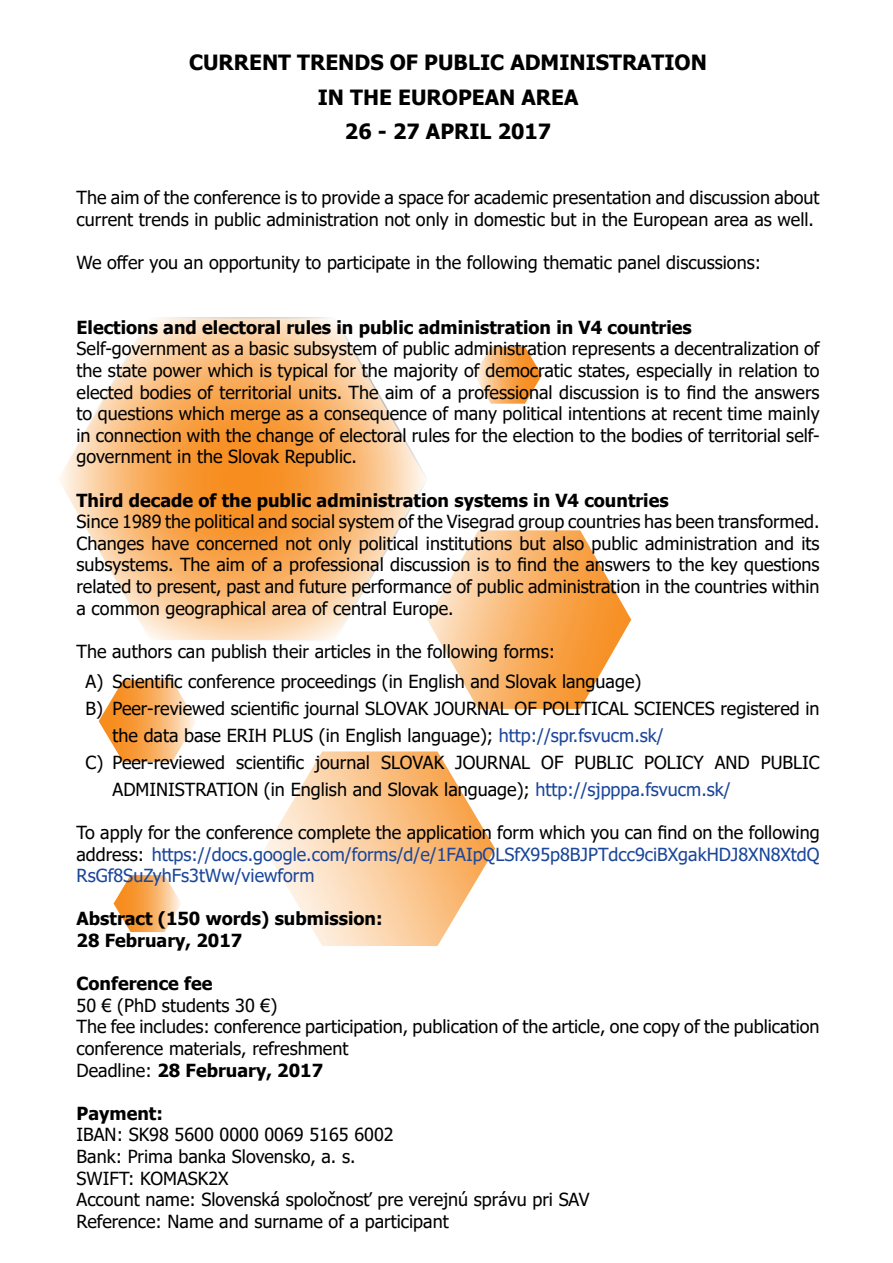
<style>
.page{position:relative;width:893px;height:1263px;background:#fff}
.page>*{position:absolute;margin:0;border:0;box-sizing:border-box;transform-origin:0 0}
.t1{font:700 21px/34.5px "Tahoma";color:#000;text-align:center}
.t2{font:18px/21.6px "Tahoma";color:#000}
.t3{font:18px/21.6px "Tahoma";color:#1b469a;text-align:justify}
.t4{font:700 18px/21.6px "Tahoma";color:#000}
.s1{color:#1b469a}
.s2{color:#000}
.s3{font-weight:700}
</style>
<div class="page">
<svg style="left:60px;top:317px;width:366px;height:323px"></svg>
<svg style="left:265px;top:751px;width:230px;height:195px"></svg>
<svg style="left:427px;top:530px;width:204px;height:179px"></svg>
<svg style="left:99px;top:680px;width:96px;height:82px"></svg>
<svg style="left:114px;top:875px;width:67px;height:57px"></svg>
<svg style="left:476px;top:347px;width:66px;height:57px"></svg>
<p class="t1" style="left:189px;top:46px;width:519px">CURRENT TRENDS OF PUBLIC ADMINISTRATION<br>IN THE EUROPEAN AREA<br>26 - 27 APRIL 2017</p>
<p class="t2" style="left:77px;top:188px;width:745px">The aim of the conference is to provide a space for academic presentation and discussion about current trends in public administration not only in domestic but in the European area as well.</p>
<p class="t2" style="left:77px;top:253px;width:686px">We offer you an opportunity to participate in the following thematic panel discussions:</p>
<p class="t4" style="left:77px;top:317px;width:617px">Elections and electoral rules in public administration in V4 countries</p>
<p class="t2" style="left:77px;top:339px;width:745px;text-align:justify">Self-government as a basic subsystem of public administration represents a decentralization of the state power which is typical for the majority of democratic states, especially in relation to elected bodies of territorial units. The aim of a professional discussion is to find the answers to questions which merge as a consequence of many political intentions at recent time mainly in connection with the change of electoral rules for the election to the bodies of territorial self&shy;government in the Slovak Republic.</p>
<p class="t4" style="left:77px;top:490px;width:594px">Third decade of the public administration systems in V4 countries</p>
<p class="t2" style="left:77px;top:512px;width:745px;text-align:justify">Since 1989 the political and social system of the Visegrad group countries has been transformed.<br>Changes have concerned not only political institutions but also public administration and its subsystems. The aim of a professional discussion is to find the answers to the key questions related to present, past and future performance of public administration in the countries within a common geographical area of central Europe.</p>
<p class="t2" style="left:86px;top:637px;width:557px;line-height:30px;text-indent:-9px">The authors can publish their articles in the following forms:<br>A) Scientific conference proceedings (in English and Slovak language)</p>
<p class="t2" style="left:86px;top:698px;width:736px">B) Peer-reviewed scientific journal SLOVAK JOURNAL OF POLITICAL SCIENCES registered in</p>
<p class="t2" style="left:113px;top:725px;width:553px">the data base ERIH PLUS (in English language); <span class="s1">http://spr.fsvucm.sk/</span></p>
<p class="t2" style="left:86px;top:752px;width:736px">C) Peer-reviewed scientific journal SLOVAK JOURNAL OF PUBLIC POLICY AND PUBLIC</p>
<p class="t2" style="left:113px;top:779px;width:620px">ADMINISTRATION (in English and Slovak language); <span class="s1">http://sjpppa.fsvucm.sk/</span></p>
<p class="t3" style="left:77px;top:823px;width:745px"><span class="s2">To apply for the conference complete the application form which you can find on the following address:</span> https://docs.google.com/forms/d/e/1FAIpQLSfX95p8BJPTdcc9ciBXgakHDJ8XN8XtdQ RsGf8SuZyhFs3tWw/viewform</p>
<p class="t4" style="left:77px;top:909px;width:308px">Abstract (150 words) submission:<br>28 February, 2017</p>
<p class="t4" style="left:77px;top:973px;width:137px">Conference fee</p>
<p class="t2" style="left:77px;top:995px;width:745px">50 € (PhD students 30 €)<br>The fee includes: conference participation, publication of the article, one copy of the publication conference materials, refreshment<br>Deadline: <span class="s3">28 February, 2017</span></p>
<p class="t4" style="left:77px;top:1103px;width:88px">Payment:</p>
<p class="t2" style="left:77px;top:1125px;width:515px">IBAN: SK98 5600 0000 0069 5165 6002<br>Bank: Prima banka Slovensko, a. s.<br>SWIFT: KOMASK2X<br>Account name: Slovenská spoločnosť pre verejnú správu pri SAV Reference: Name and surname of a participant</p>
</div>
